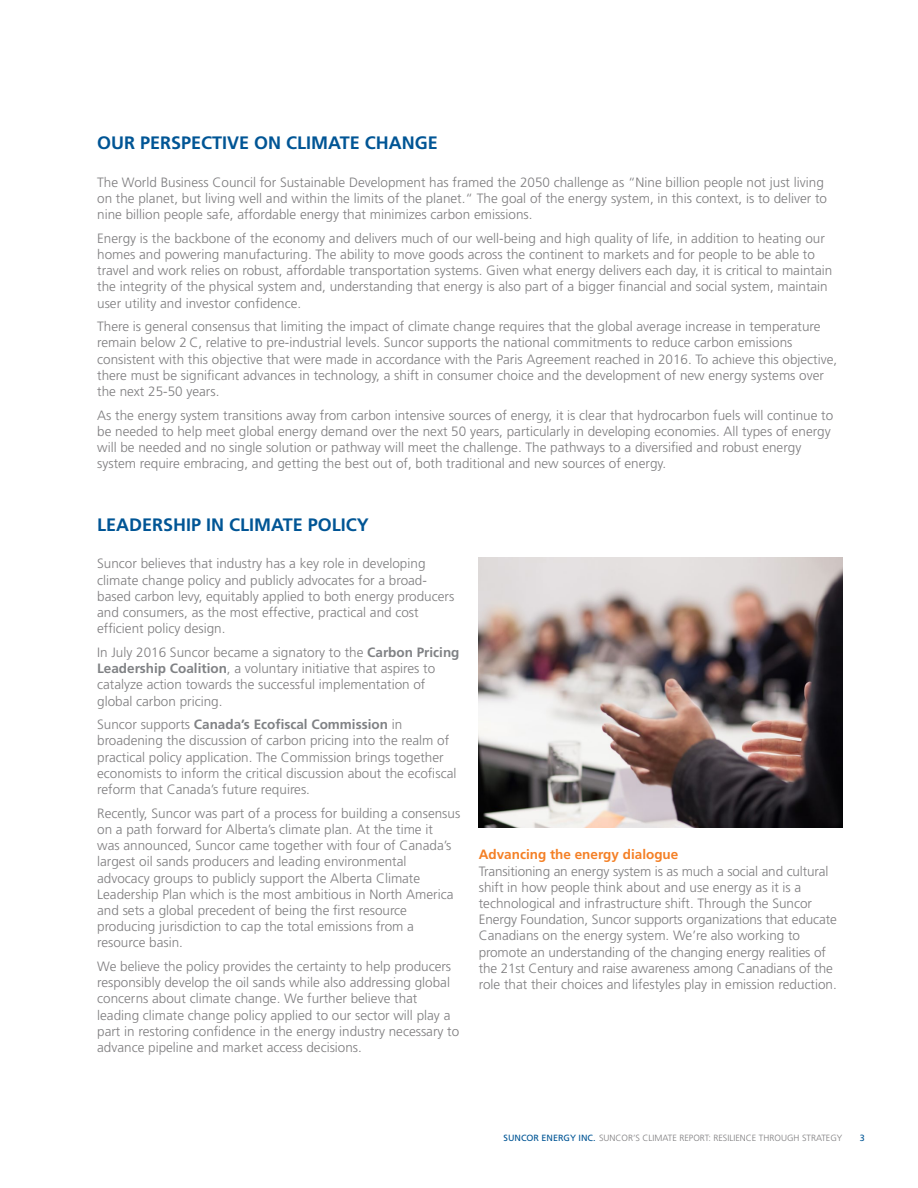
<style>
.page{position:relative;width:918px;height:1188px;background:#fff}
.page>*{position:absolute;margin:0;border:0;box-sizing:border-box;transform-origin:0 0}
.Heading{font:700 18px "Frutiger";color:#005595}
.Body_text{font:300 13.5px/16.2px "Frutiger";color:#7e7d7f}
.Subheading_1{font:700 13.5px "Frutiger";color:#f48026}
.t1{font:300 9px "Frutiger";color:#7e7d7f}
.t2{font:9px "Frutiger";color:#005595}
.s1{font-weight:700;color:#808285}
.s2{font-weight:400;color:#005595}
</style>
<div class="page">
<img style="left:479px;top:558px;width:363px;height:270px">
<p class="Heading" style="left:97px;top:132px;width:342px">OUR PERSPECTIVE ON CLIMATE CHANGE</p>
<p class="Body_text" style="left:97px;top:174px;width:731px">The World Business Council for Sustainable Development has framed the 2050 challenge as “Nine billion people not just living on the planet, but living well and within the limits of the planet.“ The goal of the energy system, in this context, is to deliver to nine billion people safe, affordable energy that minimizes carbon emissions.</p>
<p class="Body_text" style="left:97px;top:230px;width:737px">Energy is the backbone of the economy and delivers much of our well-being and high quality of life, in addition to heating our homes and powering manufacturing. The ability to move goods across the continent to markets and for people to be able to travel and work relies on robust, affordable transportation systems. Given what energy delivers each day, it is critical to maintain the integrity of the physical system and, understanding that energy is also part of a bigger financial and social system, maintain user utility and investor confidence.</p>
<p class="Body_text" style="left:97px;top:318px;width:742px">There is general consensus that limiting the impact of climate change requires that the global average increase in temperature remain below 2 C, relative to pre-industrial levels. Suncor supports the national commitments to reduce carbon emissions consistent with this objective that were made in accordance with the Paris Agreement reached in 2016. To achieve this objective, there must be significant advances in technology, a shift in consumer choice and the development of new energy systems over the next 25-50 years.</p>
<p class="Body_text" style="left:97px;top:407px;width:738px">As the energy system transitions away from carbon intensive sources of energy, it is clear that hydrocarbon fuels will continue to be needed to help meet global energy demand over the next 50 years, particularly in developing economies. All types of energy will be needed and no single solution or pathway will meet the challenge. The pathways to a diversified and robust energy system require embracing, and getting the best out of, both traditional and new sources of energy.</p>
<p class="Heading" style="left:97px;top:514px;width:273px">LEADERSHIP IN CLIMATE POLICY</p>
<p class="Body_text" style="left:97px;top:556px;width:359px">Suncor believes that industry has a key role in developing climate change policy and publicly advocates for a broad&shy;based carbon levy, equitably applied to both energy producers and consumers, as the most effective, practical and cost efficient policy design.</p>
<p class="Body_text" style="left:97px;top:644px;width:364px">In July 2016 Suncor became a signatory to the <span class="s1">Carbon Pricing Leadership Coalition</span>, a voluntary initiative that aspires to catalyze action towards the successful implementation of global carbon pricing.</p>
<p class="Body_text" style="left:97px;top:716px;width:361px">Suncor supports <span class="s1">Canada’s Ecofiscal Commission</span> in broadening the discussion of carbon pricing into the realm of practical policy application. The Commission brings together economists to inform the critical discussion about the ecofiscal reform that Canada’s future requires.</p>
<p class="Body_text" style="left:97px;top:805px;width:365px">Recently, Suncor was part of a process for building a consensus on a path forward for Alberta’s climate plan. At the time it<br>was announced, Suncor came together with four of Canada’s largest oil sands producers and leading environmental advocacy groups to publicly support the Alberta Climate Leadership Plan which is the most ambitious in North America and sets a global precedent of being the first resource producing jurisdiction to cap the total emissions from a resource basin.</p>
<p class="Body_text" style="left:97px;top:958px;width:364px">We believe the policy provides the certainty to help producers responsibly develop the oil sands while also addressing global concerns about climate change. We further believe that leading climate change policy applied to our sector will play a part in restoring confidence in the energy industry necessary to advance pipeline and market access decisions.</p>
<p class="Subheading_1" style="left:479px;top:847px;width:201px">Advancing the energy dialogue</p>
<p class="Body_text" style="left:479px;top:863px;width:360px">Transitioning an energy system is as much a social and cultural shift in how people think about and use energy as it is a technological and infrastructure shift. Through the Suncor Energy Foundation, Suncor supports organizations that educate Canadians on the energy system. We’re also working to promote an understanding of the changing energy realities of the 21st Century and raise awareness among Canadians of the role that their choices and lifestyles play in emission reduction.</p>
<p class="t1" style="left:504px;top:1133px;width:340px"><span class="s2">SUNCOR ENERGY INC.</span> SUNCOR’S CLIMATE REPORT: RESILIENCE THROUGH STRATEGY</p>
<p class="t2" style="left:860px;top:1133px;width:7px">3</p>
</div>
